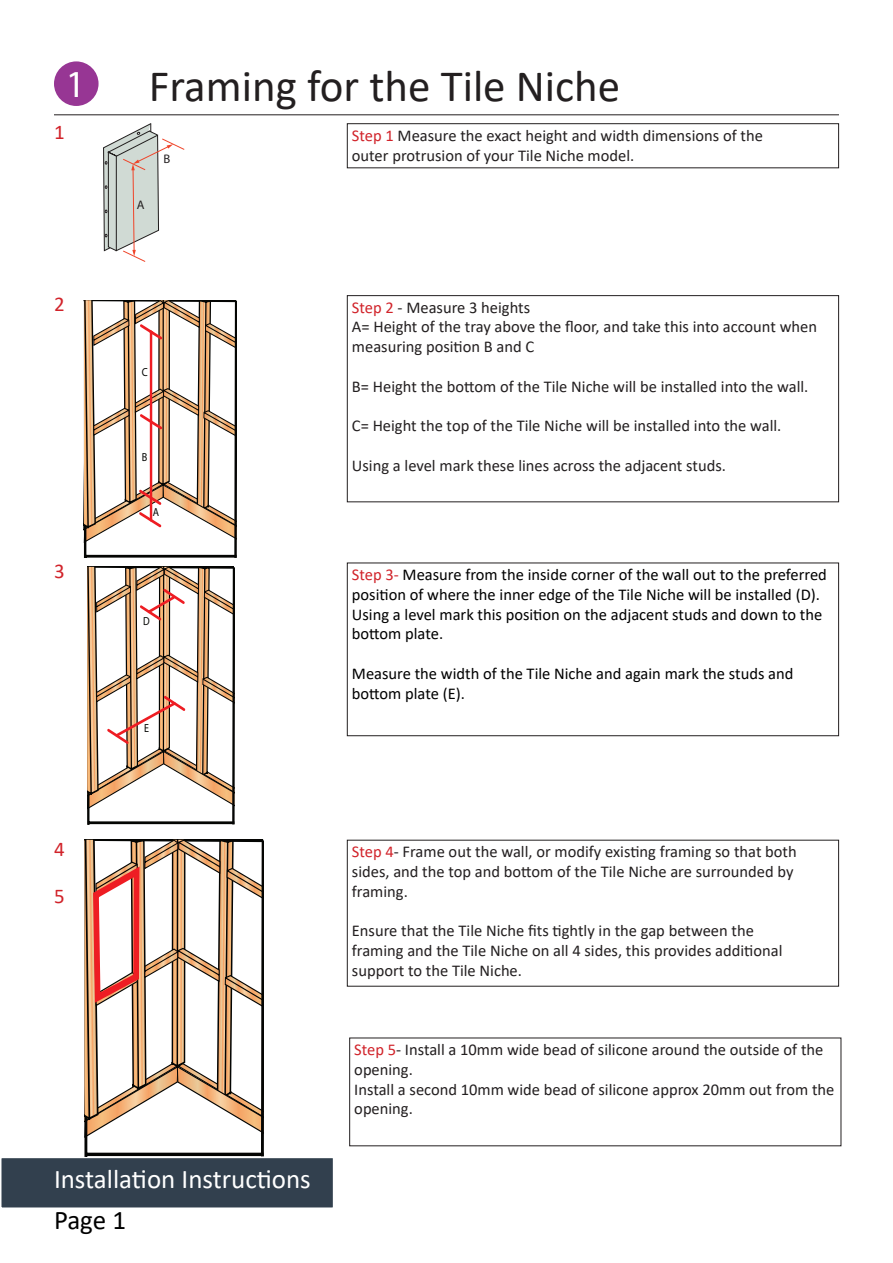
<style>
.page{position:relative;width:893px;height:1263px;background:#fff}
.page>*{position:absolute;margin:0;border:0;box-sizing:border-box;transform-origin:0 0}
.t1{font:45px "Calibri";color:#231f20}
.t2{font:38.25px "Myriad Pro";color:#fff}
.t3{font:27px "Calibri";color:#fff}
.t4{font:27px "Calibri";color:#000}
.t5{font:21px "Calibri";color:#d1232a}
.t6{font:16.5px/19.8px "Calibri";color:#231f20}
.t7{font:16.5px/19.8px "Calibri";color:#000}
.t8{font:12.45px "Myriad Pro";color:#231f20}
.t9{font:11.7px "Myriad Pro";color:#040503;scale:.88 1}
.t10{font:11.7px "Myriad Pro";color:#040503;scale:.85 1}
.s1{color:#d1232a}
</style>
<div class="page">
<hr style="left:54px;top:114px;width:785px;height:1px;background:#231f20">
<div style="left:1px;top:1157px;width:333px;height:51px;background:#32404e"></div>
<div style="left:0;top:1157px;width:334px;height:52px;border:2px solid #fff"></div>
<div style="left:347px;top:295px;width:492px;height:207px;border:1px solid #231f20"></div>
<div style="left:347px;top:563px;width:492px;height:173px;border:1px solid #231f20"></div>
<div style="left:55px;top:62px;width:43px;height:43px;background:#973694;border-radius:50%"></div>
<div style="left:54px;top:61px;width:45px;height:45px;border:2px solid #973694;border-radius:50%"></div>
<svg style="left:87px;top:567px;width:147px;height:257px"></svg>
<svg style="left:84px;top:300px;width:153px;height:258px"></svg>
<div style="left:347px;top:123px;width:492px;height:45px;border:1px solid #231f20"></div>
<svg style="left:85px;top:840px;width:179px;height:316px"></svg>
<svg style="left:103px;top:123px;width:81px;height:139px"></svg>
<p class="t2" style="left:66px;top:60px;width:21px">1</p>
<p class="t1" style="left:149px;top:54px;width:473px">Framing for the Tile Niche</p>
<p class="t5" style="left:54px;top:118px;width:12px">1</p>
<p class="t8" style="left:164px;top:151px;width:8px">B</p>
<p class="t6" style="left:352px;top:125px;width:412px"><span class="s1">Step 1</span> Measure the exact height and width dimensions of the</p>
<p class="t6" style="left:352px;top:145px;width:284px">outer protrusion of your Tile Niche model.</p>
<p class="t8" style="left:137px;top:197px;width:9px">A</p>
<p class="t5" style="left:54px;top:289px;width:12px">2</p>
<p class="t9" style="left:142px;top:365px;width:8px">C</p>
<p class="t9" style="left:142px;top:450px;width:8px">B</p>
<p class="t6" style="left:352px;top:297px;width:180px"><span class="s1">Step 2</span> - Measure 3 heights</p>
<p class="t6" style="left:352px;top:317px;width:467px">A= Height of the tray above the floor, and take this into account when measuring position B and C</p>
<p class="t6" style="left:352px;top:376px;width:458px">B= Height the bottom of the Tile Niche will be installed into the wall.</p>
<p class="t6" style="left:352px;top:416px;width:431px">C= Height the top of the Tile Niche will be installed into the wall.</p>
<p class="t6" style="left:352px;top:455px;width:376px">Using a level mark these lines across the adjacent studs.</p>
<p class="t9" style="left:153px;top:505px;width:9px">A</p>
<p class="t5" style="left:54px;top:557px;width:12px">3</p>
<p class="t10" style="left:143px;top:614px;width:9px">D</p>
<p class="t7" style="left:352px;top:564px;width:476px"><span class="s1">Step 3-</span> Measure from the inside corner of the wall out to the preferred position of where the inner edge of the Tile Niche will be installed (D).<br>Using a level mark this position on the adjacent studs and down to the bottom plate.</p>
<p class="t7" style="left:352px;top:663px;width:443px">Measure the width of the Tile Niche and again mark the studs and</p>
<p class="t7" style="left:352px;top:683px;width:114px">bottom plate (E).</p>
<p class="t10" style="left:144px;top:721px;width:7px">E</p>
<p class="t5" style="left:54px;top:834px;width:12px">4</p>
<p class="t6" style="left:352px;top:841px;width:446px"><span class="s1">Step 4</span>- Frame out the wall, or modify existing framing so that both sides, and the top and bottom of the Tile Niche are surrounded by framing.</p>
<p class="t6" style="left:352px;top:920px;width:403px">Ensure that the Tile Niche fits tightly in the gap between the</p>
<p class="t6" style="left:352px;top:940px;width:432px">framing and the Tile Niche on all 4 sides, this provides additional support to the Tile Niche.</p>
<p class="t5" style="left:54px;top:881px;width:12px">5</p>
<p class="t3" style="left:54px;top:1160px;width:258px">Installation Instructions</p>
<p class="t4" style="left:54px;top:1201px;width:74px">Page 1</p>
<p class="t6" style="left:354px;top:1039px;width:471px"><span class="s1">Step 5</span>- Install a 10mm wide bead of silicone around the outside of the opening.</p>
<p class="t6" style="left:354px;top:1079px;width:482px">Install a second 10mm wide bead of silicone approx 20mm out from the opening.</p>
</div>
